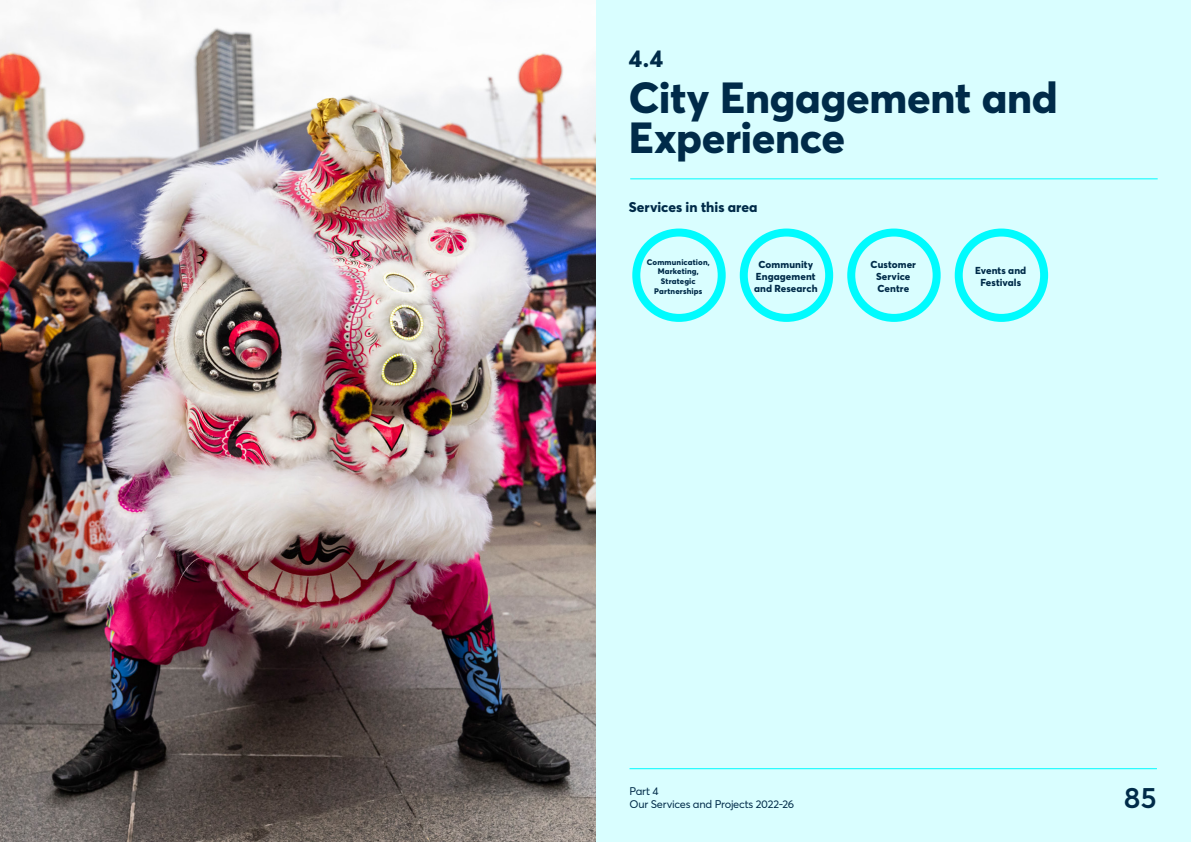
<style>
.page{position:relative;width:1191px;height:842px;background:#fff}
.page>*{position:absolute;margin:0;border:0;box-sizing:border-box;transform-origin:0 0}
.t1{font:800 43px/40px "Parramatta";letter-spacing:-.005em;color:#002b49}
.t2{font:600 29px "Parramatta";color:#002b49}
.t3{font:800 24px "Parramatta";color:#002b49}
.t4{font:800 14px "Parramatta";color:#002b49}
.t5{font:11px/12.9px "Parramatta";letter-spacing:-.02em;color:#002b49}
.t6{font:800 10px/12px "Parramatta";letter-spacing:.01em;color:#002b49;text-align:center}
.t7{font:800 8px/9.6px "Parramatta";letter-spacing:.015em;color:#002b49;text-align:center}
</style>
<div class="page">
<div style="left:595px;top:0;width:596px;height:842px;background:#d9feff"></div>
<hr style="left:629px;top:768px;width:528px;height:1px;background:#00fbfe">
<hr style="left:630px;top:178px;width:527px;height:1px;background:#00fbfe">
<div style="left:632px;top:229px;width:93px;height:93px;border:8px solid #00fbfe;border-radius:50%"></div>
<div style="left:740px;top:229px;width:93px;height:93px;border:8px solid #00fbfe;border-radius:50%"></div>
<div style="left:847px;top:229px;width:93px;height:93px;border:8px solid #00fbfe;border-radius:50%"></div>
<div style="left:954px;top:229px;width:94px;height:93px;border:8px solid #00fbfe;border-radius:50%"></div>
<img style="left:0;top:0;width:595px;height:842px">
<h3 class="t3" style="left:629px;top:42px;width:36px">4.4</h3>
<h1 class="t1" style="left:629px;top:76px;width:430px">City Engagement and<br>Experience</h1>
<h3 class="t4" style="left:629px;top:197px;width:130px">Services in this area</h3>
<p class="t7" style="left:647px;top:257px;width:65px">Communication,<br>Marketing,<br>Strategic<br>Partnerships</p>
<p class="t6" style="left:754px;top:258px;width:65px">Community<br>Engagement and Research</p>
<p class="t6" style="left:870px;top:258px;width:47px">Customer<br>Service<br>Centre</p>
<p class="t6" style="left:975px;top:264px;width:53px">Events and<br>Festivals</p>
<p class="t5" style="left:629px;top:784px;width:166px">Part 4<br>Our Services and Projects 2022-26</p>
<h2 class="t2" style="left:1123px;top:777px;width:35px">85</h2>
</div>
